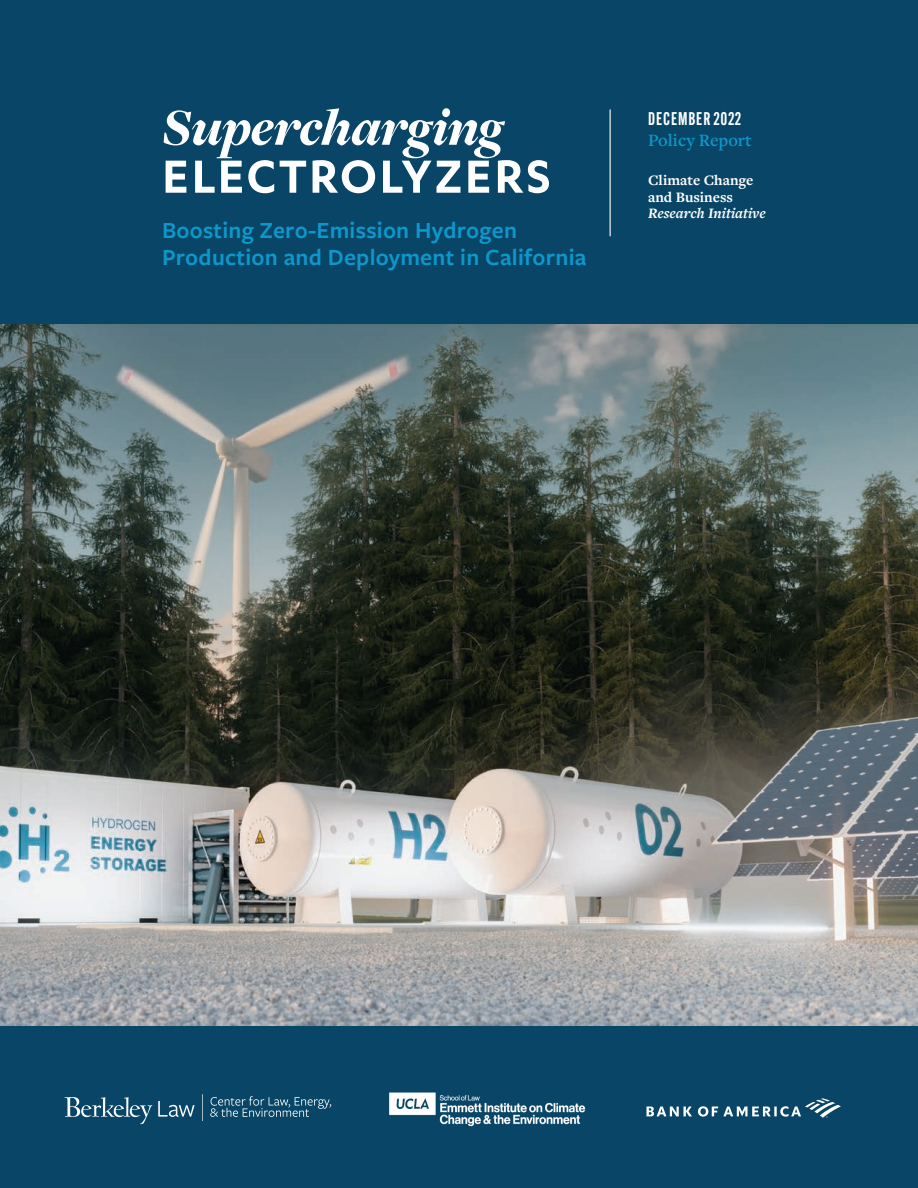
<style>
.page{position:relative;width:918px;height:1188px;background:#fff}
.page>*{position:absolute;margin:0;border:0;box-sizing:border-box;transform-origin:0 0}
.t1{font:italic 900 54px "Freight Disp Pro";color:#fff}
.t2{font:600 54px "Karbon";letter-spacing:.045em;color:#fff}
.t3{font:600 24px/27px "Freight Sans Pro";letter-spacing:.01em;color:#0d97ca}
.t4{font:600 18px "Alternate Gothic Ex Cond ATF";letter-spacing:.05em;color:#fff}
.t5{font:600 18px "Freight Text Pro";color:#0d97ca}
.t6{font:700 15px/16.5px "Freight Text Pro";color:#fff}
.t7{font:italic 700 15px "Freight Text Pro";color:#fff}
</style>
<div class="page">
<img style="left:0;top:324px;width:918px;height:702px">
<div style="left:0;top:0;width:918px;height:324px;background:#084566"></div>
<hr style="left:610px;top:110px;width:1px;height:126px;background:#fff">
<div style="left:0;top:1026px;width:918px;height:162px;background:#084566"></div>
<svg style="left:202px;top:1094px;width:1px;height:27px"></svg>
<svg style="left:210px;top:1096px;width:121px;height:21px"></svg>
<svg style="left:158px;top:1101px;width:37px;height:16px"></svg>
<svg style="left:64px;top:1097px;width:88px;height:27px"></svg>
<svg style="left:647px;top:1098px;width:194px;height:20px"></svg>
<img style="left:389px;top:1092px;width:197px;height:35px">
<h1 class="t1" style="left:162px;top:91px;width:343px">Supercharging</h1>
<h1 class="t2" style="left:162px;top:146px;width:390px">ELECTROLYZERS</h1>
<p class="t3" style="left:162px;top:215px;width:426px">Boosting Zero-Emission Hydrogen<br>Production and Deployment in California</p>
<p class="t4" style="left:648px;top:108px;width:95px">DECEMBER 2022</p>
<p class="t5" style="left:648px;top:129px;width:105px">Policy Report</p>
<p class="t6" style="left:648px;top:172px;width:107px">Climate Change and Business</p>
<p class="t7" style="left:648px;top:203px;width:119px">Research Initiative</p>
</div>
